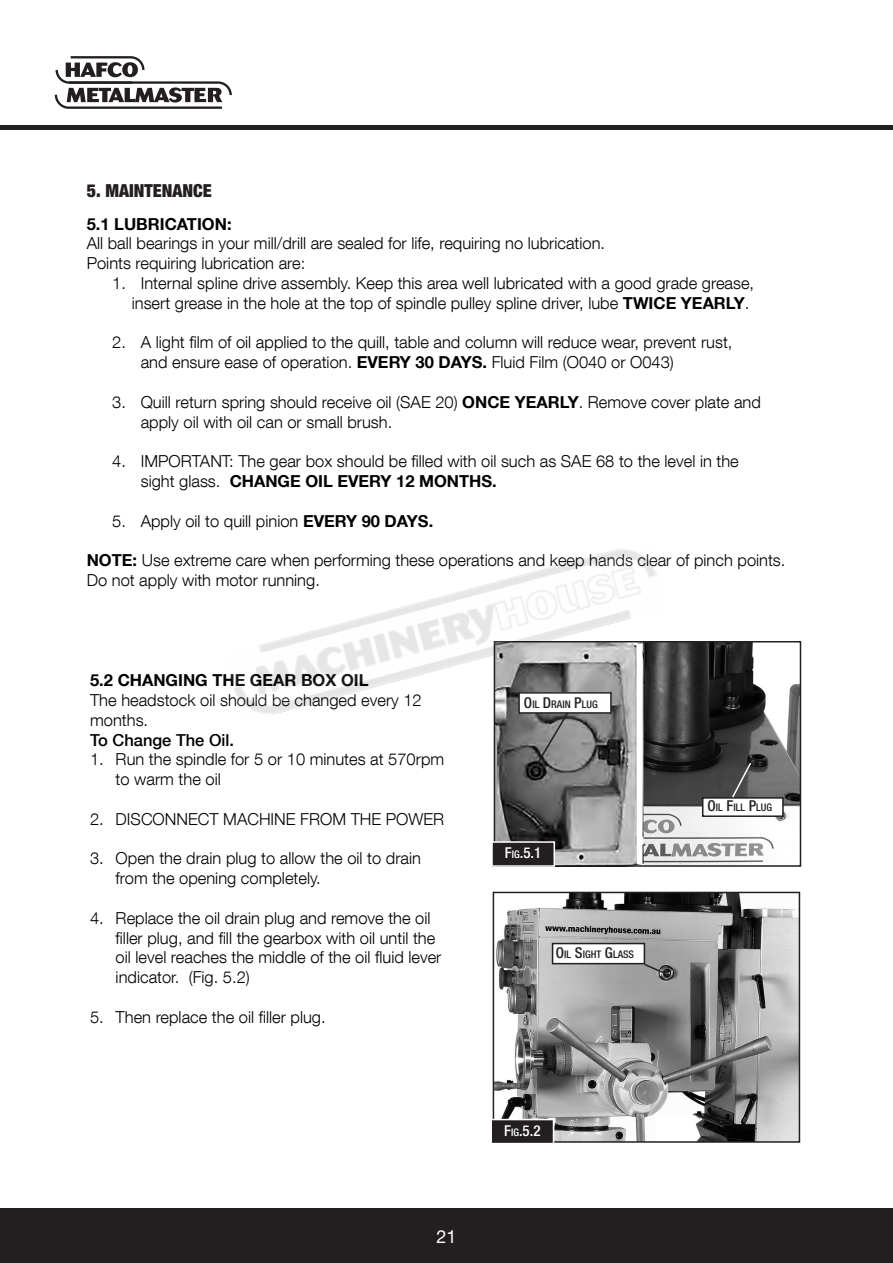
<style>
.page{position:relative;width:893px;height:1263px;background:#fff}
.page>*{position:absolute;margin:0;border:0;box-sizing:border-box;transform-origin:0 0}
.t1{font:900 condensed 18px "Helvetica Neue LT Std";color:#231f20}
.t2{font:18px "Helvetica Neue LT Std";color:#fff}
.t3{font:300 16.5px/19.8px "Helvetica Neue LT Com";color:#000}
.t4{font:700 16.5px "Helvetica Neue LT Com";color:#000}
.t5{font:500 16.5px "Helvetica Neue LT Com";color:#000}
.t6{font:500 condensed 15px "Helvetica Neue LT Std";color:#fff}
.t7{font:500 condensed 10.5px "Helvetica Neue LT Std";color:#231f20}
.s1{font-weight:700}
.s2{font-size:15px}
.s3{font-size:10.5px}
</style>
<div class="page">
<div style="left:0;top:1208px;width:893px;height:55px;background:#231f20"></div>
<hr style="left:0;top:126px;width:893px;height:4px;background:#231f20">
<svg style="left:55px;top:56px;width:177px;height:53px"></svg>
<img style="left:496px;top:895px;width:301px;height:245px">
<div style="left:493px;top:892px;width:307px;height:251px;border:2px solid #231f20"></div>
<div style="left:491px;top:1119px;width:62px;height:24px;background:#231f20"></div>
<div style="left:490px;top:1119px;width:64px;height:25px;border:2px solid #fff"></div>
<div style="left:553px;top:943px;width:91px;height:21px;background:#fff"></div>
<div style="left:552px;top:943px;width:93px;height:21px;border:2px solid #231f20"></div>
<svg style="left:643px;top:962px;width:24px;height:13px"></svg>
<img style="left:497px;top:644px;width:301px;height:220px">
<div style="left:494px;top:641px;width:307px;height:226px;border:2px solid #231f20"></div>
<div style="left:492px;top:842px;width:62px;height:24px;background:#231f20"></div>
<div style="left:491px;top:841px;width:64px;height:26px;border:2px solid #fff"></div>
<svg style="left:536px;top:721px;width:34px;height:44px"></svg>
<div style="left:636px;top:644px;width:6px;height:220px;background:#fff"></div>
<div style="left:703px;top:798px;width:80px;height:18px;background:#fff"></div>
<div style="left:702px;top:797px;width:82px;height:20px;border:2px solid #231f20"></div>
<svg style="left:731px;top:761px;width:21px;height:38px"></svg>
<img style="left:234px;top:548px;width:433px;height:173px">
<p class="t1" style="left:87px;top:180px;width:127px">5. MAINTENANCE</p>
<p class="t4" style="left:87px;top:213px;width:146px">5.1 LUBRICATION:</p>
<p class="t3" style="left:87px;top:233px;width:520px">All ball bearings in your mill/drill are sealed for life, requiring no lubrication.<br>Points requiring lubrication are:</p>
<p class="t3" style="left:112px;top:273px;width:643px;text-align:right">1. Internal spline drive assembly. Keep this area well lubricated with a good grade grease, insert grease in the hole at the top of spindle pulley spline driver, lube <span class="s1">TWICE YEARLY</span>.</p>
<p class="t3" style="left:141px;top:332px;width:593px;text-indent:-28px">2. A light film of oil applied to the quill, table and column will reduce wear, prevent rust, and ensure ease of operation. <span class="s1">EVERY 30 DAYS.</span> Fluid Film (O040 or O043)</p>
<p class="t3" style="left:141px;top:392px;width:622px;text-indent:-28px">3. Quill return spring should receive oil (SAE 20) <span class="s1">ONCE YEARLY</span>. Remove cover plate and apply oil with oil can or small brush.</p>
<p class="t3" style="left:141px;top:451px;width:600px;text-indent:-28px">4. IMPORTANT: The gear box should be filled with oil such as SAE 68 to the level in the sight glass. <span class="s1">CHANGE OIL EVERY 12 MONTHS.</span></p>
<p class="t3" style="left:112px;top:510px;width:322px">5. Apply oil to quill pinion <span class="s1">EVERY 90 DAYS.</span></p>
<p class="t3" style="left:87px;top:550px;width:700px"><span class="s1">NOTE:</span> Use extreme care when performing these operations and keep hands clear of pinch points.<br>Do not apply with motor running.</p>
<p class="t4" style="left:90px;top:670px;width:280px">5.2 CHANGING THE GEAR BOX OIL</p>
<p class="t3" style="left:90px;top:690px;width:333px">The headstock oil should be changed every 12 months.</p>
<p class="t5" style="left:90px;top:730px;width:145px">To Change The Oil.</p>
<p class="t3" style="left:116px;top:749px;width:330px;text-indent:-26px">1. Run the spindle for 5 or 10 minutes at 570rpm to warm the oil</p>
<p class="t3" style="left:90px;top:809px;width:356px">2. DISCONNECT MACHINE FROM THE POWER</p>
<p class="t3" style="left:116px;top:848px;width:307px;text-indent:-26px">3. Open the drain plug to allow the oil to drain from the opening completely.</p>
<p class="t3" style="left:116px;top:908px;width:327px;text-indent:-26px">4. Replace the oil drain plug and remove the oil filler plug, and fill the gearbox with oil until the oil level reaches the middle of the oil fluid lever indicator. (Fig. 5.2)</p>
<p class="t3" style="left:90px;top:1007px;width:237px">5. Then replace the oil filler plug.</p>
<p class="t2" style="left:436px;top:1225px;width:22px">21</p>
<p class="t7" style="left:524px;top:697px;width:75px"><span class="s2">O</span>IL <span class="s2">D</span>RAIN <span class="s2">P</span>LUG</p>
<p class="t6" style="left:505px;top:844px;width:38px">F<span class="s3">IG</span>.5.1</p>
<p class="t7" style="left:556px;top:948px;width:74px"><span class="s2">O</span>IL <span class="s2">S</span>IGHT <span class="s2">G</span>LASS</p>
<p class="t6" style="left:504px;top:1121px;width:38px">F<span class="s3">IG</span>.5.2</p>
<p class="t7" style="left:708px;top:801px;width:66px"><span class="s2">O</span>IL <span class="s2">F</span>ILL <span class="s2">P</span>LUG</p>
</div>
